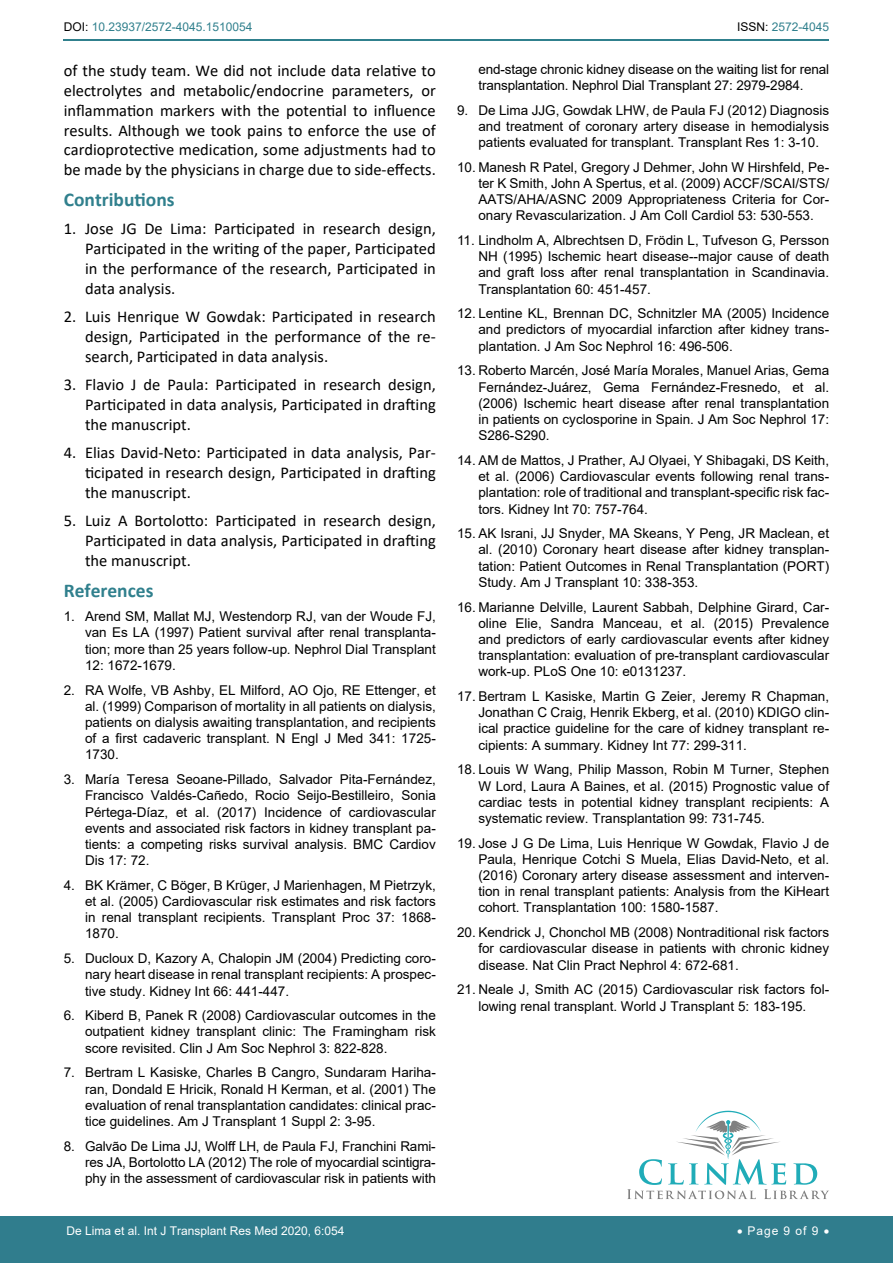
<style>
.page{position:relative;width:893px;height:1263px;background:#fff}
.page>*{position:absolute;margin:0;border:0;box-sizing:border-box;transform-origin:0 0}
.t1{font:700 19.5px "Calibri";color:#30808d}
.t2{font:16.5px/19.8px "Calibri";color:#000;text-align:justify}
.t3{font:13.5px/16.2px "Arial";color:#000;text-align:justify}
.t4{font:12px "Arial";color:#fff}
.t5{font:12px "Arial";color:#30808d}
.s1{color:#000}
.s2{font-style:italic}
</style>
<div class="page">
<hr style="left:64px;top:40px;width:765px;height:1px;background:#30808d">
<div style="left:0;top:1217px;width:893px;height:46px;background:#307d8d"></div>
<svg style="left:627px;top:1111px;width:202px;height:88px"></svg>
<p class="t5" style="left:64px;top:19px;width:190px"><span class="s1">DOI:</span> 10.23937/2572-4045.1510054</p>
<p class="t5" style="left:737px;top:19px;width:94px"><span class="s1">ISSN:</span> 2572-4045</p>
<p class="t2" style="left:64px;top:60px;width:374px">of the study team. We did not include data relative to electrolytes and metabolic/endocrine parameters, or inflammation markers with the potential to influence results. Although we took pains to enforce the use of cardioprotective medication, some adjustments had to be made by the physicians in charge due to side-effects.</p>
<h1 class="t1" style="left:64px;top:186px;width:112px">Contributions</h1>
<p class="t2" style="left:85px;top:219px;width:352px;text-indent:-21px">1. Jose JG De Lima: Participated in research design, Participated in the writing of the paper, Participated in the performance of the research, Participated in data analysis.</p>
<p class="t2" style="left:85px;top:306px;width:352px;text-indent:-21px">2. Luis Henrique W Gowdak: Participated in research design, Participated in the performance of the re&shy;search, Participated in data analysis.</p>
<p class="t2" style="left:85px;top:374px;width:352px;text-indent:-21px">3. Flavio J de Paula: Participated in research design, Participated in data analysis, Participated in drafting the manuscript.</p>
<p class="t2" style="left:85px;top:442px;width:352px;text-indent:-21px">4. Elias David-Neto: Participated in data analysis, Par&shy;ticipated in research design, Participated in drafting the manuscript.</p>
<p class="t2" style="left:85px;top:510px;width:352px;text-indent:-21px">5. Luiz A Bortolotto: Participated in research design, Participated in data analysis, Participated in drafting the manuscript.</p>
<h1 class="t1" style="left:64px;top:576px;width:91px">References</h1>
<p class="t3" style="left:85px;top:608px;width:352px;text-indent:-21px">1. Arend SM, Mallat MJ, Westendorp RJ, van der Woude FJ, van Es LA (1997) Patient survival after renal transplanta&shy;tion; more than 25 years follow-up<span class="s2">.</span> Nephrol Dial Transplant 12: 1672-1679.</p>
<p class="t3" style="left:85px;top:682px;width:352px;text-indent:-21px">2. RA Wolfe, VB Ashby, EL Milford, AO Ojo, RE Ettenger, et al. (1999) Comparison of mortality in all patients on dialysis, patients on dialysis awaiting transplantation, and recipients of a first cadaveric transplant. N Engl J Med 341: 1725- 1730.</p>
<p class="t3" style="left:85px;top:771px;width:352px;text-indent:-21px">3. María Teresa Seoane-Pillado, Salvador Pita-Fernández, Francisco Valdés-Cañedo, Rocio Seijo-Bestilleiro, Sonia Pértega-Díaz, et al. (2017) Incidence of cardiovascular events and associated risk factors in kidney transplant pa&shy;tients: a competing risks survival analysis. BMC Cardiov Dis 17: 72.</p>
<p class="t3" style="left:85px;top:877px;width:352px;text-indent:-21px">4. BK Krämer, C Böger, B Krüger, J Marienhagen, M Pietrzyk, et al. (2005) Cardiovascular risk estimates and risk factors in renal transplant recipients. Transplant Proc 37: 1868- 1870.</p>
<p class="t3" style="left:85px;top:950px;width:352px;text-indent:-21px">5. Ducloux D, Kazory A, Chalopin JM (2004) Predicting coro&shy;nary heart disease in renal transplant recipients: A prospec&shy;tive study. Kidney Int 66: 441-447.</p>
<p class="t3" style="left:85px;top:1007px;width:352px;text-indent:-21px">6. Kiberd B, Panek R (2008) Cardiovascular outcomes in the outpatient kidney transplant clinic: The Framingham risk score revisited. Clin J Am Soc Nephrol 3: 822-828.</p>
<p class="t3" style="left:85px;top:1064px;width:352px;text-indent:-21px">7. Bertram L Kasiske, Charles B Cangro, Sundaram Hariha&shy;ran, Dondald E Hricik, Ronald H Kerman, et al. (2001) The evaluation of renal transplantation candidates: clinical prac&shy;tice guidelines. Am J Transplant 1 Suppl 2: 3-95.</p>
<p class="t3" style="left:85px;top:1138px;width:352px;text-indent:-21px">8. Galvão De Lima JJ, Wolff LH, de Paula FJ, Franchini Rami&shy;res JA, Bortolotto LA (2012) The role of myocardial scintigra&shy;phy in the assessment of cardiovascular risk in patients with</p>
<p class="t3" style="left:478px;top:61px;width:352px">end-stage chronic kidney disease on the waiting list for renal transplantation. Nephrol Dial Transplant 27: 2979-2984.</p>
<p class="t3" style="left:478px;top:102px;width:352px;text-indent:-21px">9. De Lima JJG, Gowdak LHW, de Paula FJ (2012) Diagnosis and treatment of coronary artery disease in hemodialysis patients evaluated for transplant. Transplant Res 1: 3-10.</p>
<p class="t3" style="left:478px;top:159px;width:352px;text-indent:-21px">10. Manesh R Patel, Gregory J Dehmer, John W Hirshfeld, Pe&shy;ter K Smith, John A Spertus, et al. (2009) ACCF/SCAI/STS/ AATS/AHA/ASNC 2009 Appropriateness Criteria for Cor&shy;onary Revascularization. J Am Coll Cardiol 53: 530-553.</p>
<p class="t3" style="left:478px;top:232px;width:352px;text-indent:-21px">11. Lindholm A, Albrechtsen D, Frödin L, Tufveson G, Persson NH (1995) Ischemic heart disease--major cause of death and graft loss after renal transplantation in Scandinavia.<br>Transplantation 60: 451-457.</p>
<p class="t3" style="left:478px;top:305px;width:352px;text-indent:-21px">12. Lentine KL, Brennan DC, Schnitzler MA (2005) Incidence and predictors of myocardial infarction after kidney trans&shy;plantation. J Am Soc Nephrol 16: 496-506.</p>
<p class="t3" style="left:478px;top:362px;width:352px;text-indent:-21px">13. Roberto Marcén, José María Morales, Manuel Arias, Gema Fernández-Juárez, Gema Fernández-Fresnedo, et al. (2006) Ischemic heart disease after renal transplantation in patients on cyclosporine in Spain. J Am Soc Nephrol 17:<br>S286-S290.</p>
<p class="t3" style="left:478px;top:452px;width:352px;text-indent:-21px">14. AM de Mattos, J Prather, AJ Olyaei, Y Shibagaki, DS Keith, et al. (2006) Cardiovascular events following renal trans&shy;plantation: role of traditional and transplant-specific risk fac&shy;tors. Kidney Int 70: 757-764.</p>
<p class="t3" style="left:478px;top:525px;width:352px;text-indent:-21px">15. AK Israni, JJ Snyder, MA Skeans, Y Peng, JR Maclean, et al. (2010) Coronary heart disease after kidney transplan&shy;tation: Patient Outcomes in Renal Transplantation (PORT)<br>Study. Am J Transplant 10: 338-353.</p>
<p class="t3" style="left:478px;top:599px;width:352px;text-indent:-21px">16. Marianne Delville, Laurent Sabbah, Delphine Girard, Car&shy;oline Elie, Sandra Manceau, et al. (2015) Prevalence and predictors of early cardiovascular events after kidney transplantation: evaluation of pre-transplant cardiovascular work-up. PLoS One 10: e0131237.</p>
<p class="t3" style="left:478px;top:688px;width:352px;text-indent:-21px">17. Bertram L Kasiske, Martin G Zeier, Jeremy R Chapman, Jonathan C Craig, Henrik Ekberg, et al. (2010) KDIGO clin&shy;ical practice guideline for the care of kidney transplant re&shy;cipients: A summary. Kidney Int 77: 299-311.</p>
<p class="t3" style="left:478px;top:761px;width:352px;text-indent:-21px">18. Louis W Wang, Philip Masson, Robin M Turner, Stephen W Lord, Laura A Baines, et al. (2015) Prognostic value of cardiac tests in potential kidney transplant recipients: A systematic review. Transplantation 99: 731-745.</p>
<p class="t3" style="left:478px;top:835px;width:352px;text-indent:-21px">19. Jose J G De Lima, Luis Henrique W Gowdak, Flavio J de Paula, Henrique Cotchi S Muela, Elias David-Neto, et al. (2016) Coronary artery disease assessment and interven&shy;tion in renal transplant patients: Analysis from the KiHeart cohort. Transplantation 100: 1580-1587.</p>
<p class="t3" style="left:478px;top:924px;width:352px;text-indent:-21px">20. Kendrick J, Chonchol MB (2008) Nontraditional risk factors for cardiovascular disease in patients with chronic kidney disease. Nat Clin Pract Nephrol 4: 672-681.</p>
<p class="t3" style="left:457px;top:981px;width:374px;text-align:center">21. Neale J, Smith AC (2015) Cardiovascular risk factors fol&shy;lowing renal transplant. World J Transplant 5: 183-195.</p>
<p class="t4" style="left:66px;top:1223px;width:280px">De Lima et al. Int J Transplant Res Med 2020, 6:054</p>
<p class="t4" style="left:737px;top:1223px;width:94px">• Page 9 of 9 •</p>
</div>
